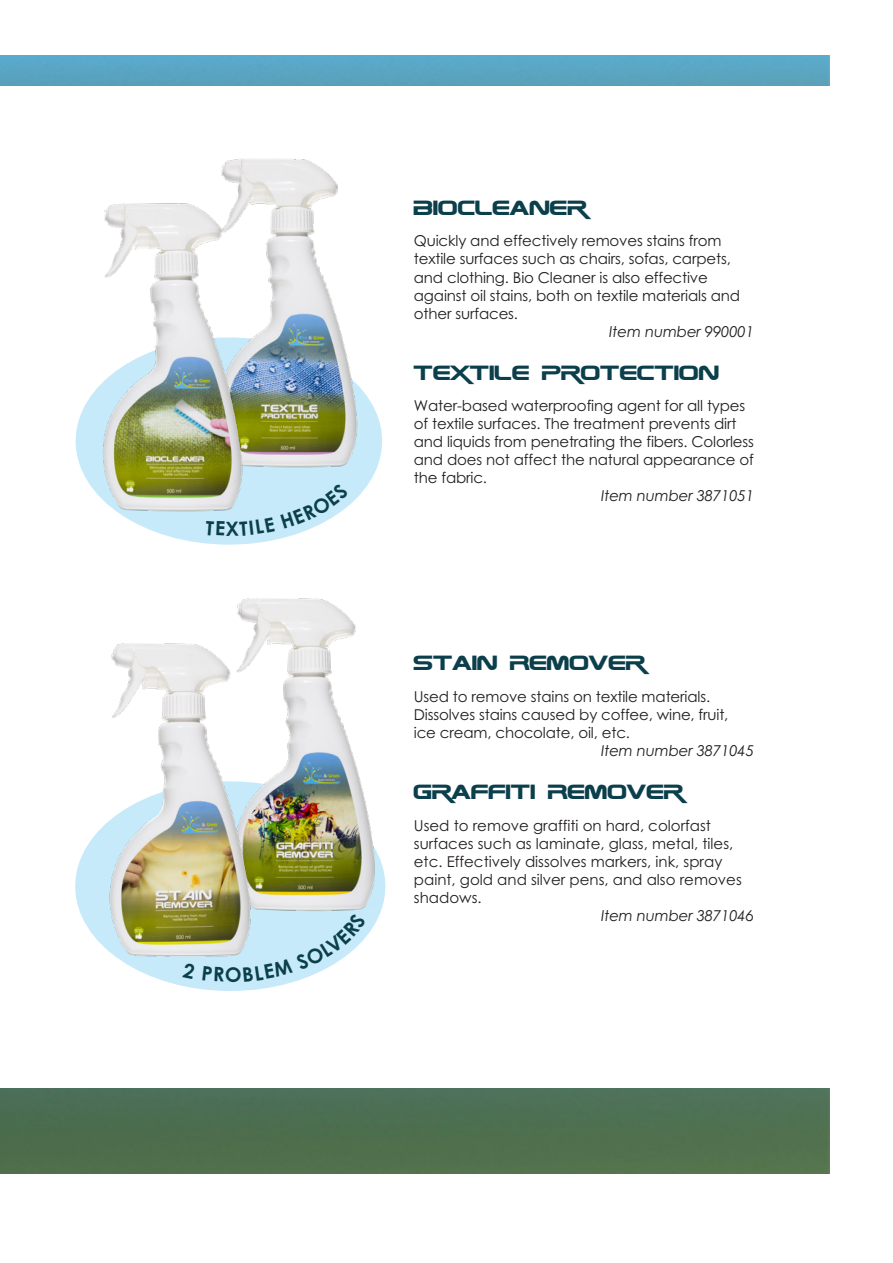
<style>
.page{position:relative;width:893px;height:1263px;background:#fff}
.page>*{position:absolute;margin:0;border:0;box-sizing:border-box;transform-origin:0 0}
.Rubrik_1{font:21px "Zebulon";color:#0a3f4b}
.Brödtext{font:15px/18px "Century Gothic Pro";letter-spacing:-.01em;color:#231f20}
.Bröd_artikelnummer{font:italic 15px "Century Gothic Pro";letter-spacing:-.01em;color:#231f20}
</style>
<div class="page">
<img style="left:0;top:1089px;width:829px;height:85px">
<img style="left:0;top:55px;width:829px;height:31px">
<img style="left:221px;top:158px;width:161px;height:347px">
<img style="left:75px;top:176px;width:205px;height:369px">
<img style="left:237px;top:598px;width:149px;height:339px">
<img style="left:75px;top:618px;width:211px;height:373px">
<svg style="left:206px;top:483px;width:143px;height:53px;background:#c9e6f0"></svg>
<svg style="left:183px;top:962px;width:12px;height:17px"></svg>
<svg style="left:202px;top:913px;width:164px;height:69px;background:#c5dee2"></svg>
<p class="Rubrik_1" style="left:414px;top:195px;width:175px">BIOCLEANER</p>
<p class="Brödtext" style="left:414px;top:232px;width:328px">Quickly and effectively removes stains from textile surfaces such as chairs, sofas, carpets, and clothing. Bio Cleaner is also effective against oil stains, both on textile materials and other surfaces.</p>
<p class="Bröd_artikelnummer" style="left:609px;top:322px;width:146px">Item number 990001</p>
<p class="Rubrik_1" style="left:414px;top:360px;width:307px">TEXTILE PROTECTION</p>
<p class="Brödtext" style="left:414px;top:397px;width:342px">Water-based waterproofing agent for all types of textile surfaces. The treatment prevents dirt and liquids from penetrating the fibers. Colorless and does not affect the natural appearance of the fabric.</p>
<p class="Bröd_artikelnummer" style="left:601px;top:487px;width:154px">Item number 3871051</p>
<p class="Rubrik_1" style="left:414px;top:650px;width:233px">STAIN REMOVER</p>
<p class="Brödtext" style="left:414px;top:687px;width:316px">Used to remove stains on textile materials.<br>Dissolves stains caused by coffee, wine, fruit, ice cream, chocolate, oil, etc.</p>
<p class="Bröd_artikelnummer" style="left:601px;top:741px;width:154px">Item number 3871045</p>
<p class="Rubrik_1" style="left:414px;top:779px;width:271px">GRAFFITI REMOVER</p>
<p class="Brödtext" style="left:414px;top:816px;width:329px">Used to remove graffiti on hard, colorfast surfaces such as laminate, glass, metal, tiles, etc. Effectively dissolves markers, ink, spray paint, gold and silver pens, and also removes shadows.</p>
<p class="Bröd_artikelnummer" style="left:601px;top:906px;width:154px">Item number 3871046</p>
</div>
